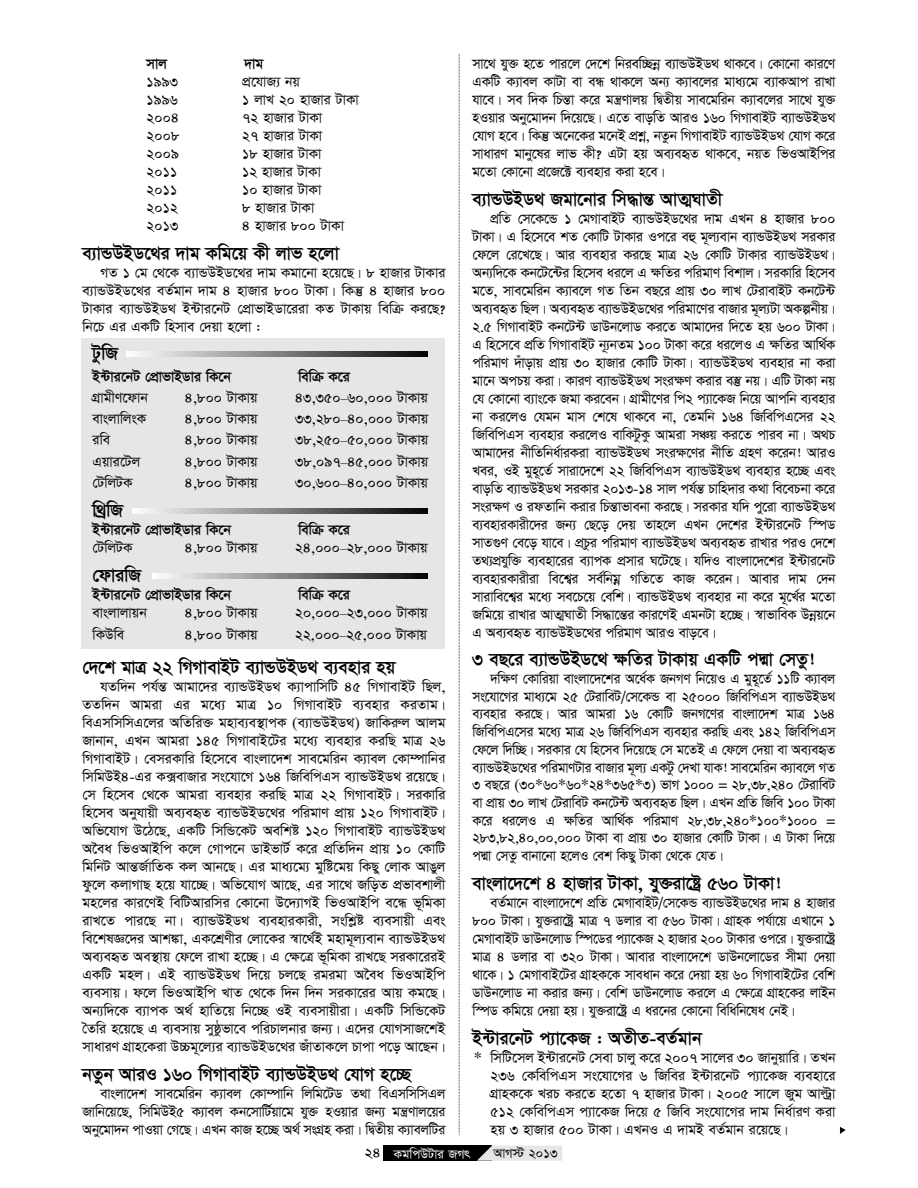
<style>
.page{position:relative;width:918px;height:1188px;background:#fff}
.page>*{position:absolute;margin:0;border:0;box-sizing:border-box;transform-origin:0 0}
.t1{font:700 21px "Sutonny MJ";color:#000}
.t2{font:16.5px/18px "Sutonny MJ";color:#000;text-align:justify}
.t3{font:16.5px/17.7px "Sutonny MJ";color:#000;text-align:justify;scale:.96 1}
.t4{font:700 16.5px "Sutonny MJ";color:#000}
.t5{font:15px "Sutonny MJ";color:#fff}
.t6{font:15px "Sutonny MJ";color:#000}
.s1{font-family:"Times New Roman";font-size:13.5px}
.s2{font-size:16.5px;color:#000}
</style>
<div class="page">
<div style="left:81px;top:338px;width:363px;height:310px;background:#e6e6e6"></div>
<svg style="left:459px;top:54px;width:1px;height:1082px"></svg>
<svg style="left:840px;top:1127px;width:6px;height:7px"></svg>
<svg style="left:127px;top:351px;width:300px;height:5px"></svg>
<svg style="left:133px;top:508px;width:294px;height:6px;background:#808080"></svg>
<svg style="left:153px;top:574px;width:274px;height:5px"></svg>
<div style="left:384px;top:1146px;width:108px;height:15px;background:#000"></div>
<svg style="left:477px;top:1146px;width:85px;height:15px"></svg>
<p class="t4" style="left:147px;top:54px;width:22px">MVJ</p>
<p class="t4" style="left:244px;top:54px;width:20px">`VG</p>
<p class="t2" style="left:147px;top:73px;width:33px">1993</p>
<p class="t2" style="left:242px;top:73px;width:59px">CÖ‡HVR¨ BQ</p>
<p class="t2" style="left:147px;top:91px;width:33px">1996</p>
<p class="t2" style="left:242px;top:91px;width:118px">1 JVL 20 NVRVI UVKV</p>
<p class="t2" style="left:147px;top:109px;width:34px">2004</p>
<p class="t2" style="left:242px;top:109px;width:81px">72 NVRVI UVKV</p>
<p class="t2" style="left:147px;top:127px;width:34px">2008</p>
<p class="t2" style="left:242px;top:127px;width:81px">27 NVRVI UVKV</p>
<p class="t2" style="left:147px;top:145px;width:34px">2009</p>
<p class="t2" style="left:242px;top:145px;width:81px">18 NVRVI UVKV</p>
<p class="t2" style="left:147px;top:163px;width:32px">2011</p>
<p class="t2" style="left:242px;top:163px;width:80px">12 NVRVI UVKV</p>
<p class="t2" style="left:147px;top:181px;width:32px">2011</p>
<p class="t2" style="left:242px;top:181px;width:81px">10 NVRVI UVKV</p>
<p class="t2" style="left:147px;top:199px;width:33px">2012</p>
<p class="t2" style="left:242px;top:199px;width:74px">8 NVRVI UVKV</p>
<p class="t2" style="left:147px;top:217px;width:33px">2013</p>
<p class="t2" style="left:242px;top:217px;width:103px">4 NVRVI 800 UVKV</p>
<p class="t1" style="left:82px;top:241px;width:258px">E¨VÛDBW‡_I `VG KWG‡Q KX JVF N‡JV</p>
<p class="t2" style="left:82px;top:264px;width:364px;text-indent:18px">MZ 1 †G †_‡K E¨VÛDBW‡_I `VG KGV‡BV N‡Q‡Q| 8 NVRVI UVKVI E¨VÛDBW‡_I EZ©GVB `VG 4 NVRVI 800 UVKV| WKŠ‘4 NVRVI 800<br>UVKVI E¨VÛDBW_ B›UVI‡BU †CÖVFVBWV‡IIV KZ UVKVQ WEWΜ KI‡Q?<br>WB‡P GI GKWU WNMVE †`QV N‡JV :</p>
<p class="t1" style="left:93px;top:342px;width:27px">UZWR</p>
<p class="t4" style="left:93px;top:367px;width:140px">B›UVI‡BU †CÖVFVBWVI WK‡B</p>
<p class="t4" style="left:299px;top:367px;width:53px">WEWΜ K‡I</p>
<p class="t2" style="left:93px;top:389px;width:57px">MÖVGXY‡DVB</p>
<p class="t2" style="left:185px;top:389px;width:74px">4,800 UVKVQ</p>
<p class="t2" style="left:295px;top:389px;width:134px">43,350<span class="s1">–</span>60,000 UVKVQ</p>
<p class="t2" style="left:93px;top:411px;width:55px">EVSJVWJSK</p>
<p class="t2" style="left:185px;top:411px;width:74px">4,800 UVKVQ</p>
<p class="t2" style="left:295px;top:411px;width:135px">33,280<span class="s1">–</span>40,000 UVKVQ</p>
<p class="t2" style="left:93px;top:432px;width:19px">IWE</p>
<p class="t2" style="left:185px;top:432px;width:74px">4,800 UVKVQ</p>
<p class="t2" style="left:295px;top:432px;width:135px">38,250<span class="s1">–</span>50,000 UVKVQ</p>
<p class="t2" style="left:93px;top:453px;width:49px">GQVI‡UJ</p>
<p class="t2" style="left:185px;top:453px;width:74px">4,800 UVKVQ</p>
<p class="t2" style="left:295px;top:453px;width:135px">38,097<span class="s1">–</span>45,000 UVKVQ</p>
<p class="t2" style="left:93px;top:474px;width:41px">†UWJUK</p>
<p class="t2" style="left:185px;top:474px;width:74px">4,800 UVKVQ</p>
<p class="t2" style="left:295px;top:474px;width:134px">30,600<span class="s1">–</span>40,000 UVKVQ</p>
<p class="t1" style="left:93px;top:498px;width:32px">W_ªWR</p>
<p class="t4" style="left:93px;top:520px;width:140px">B›UVI‡BU †CÖVFVBWVI WK‡B</p>
<p class="t4" style="left:299px;top:520px;width:53px">WEWΜ K‡I</p>
<p class="t2" style="left:93px;top:539px;width:41px">†UWJUK</p>
<p class="t2" style="left:185px;top:539px;width:74px">4,800 UVKVQ</p>
<p class="t2" style="left:295px;top:539px;width:134px">24,000<span class="s1">–</span>28,000 UVKVQ</p>
<p class="t1" style="left:93px;top:564px;width:50px">†DVIWR</p>
<p class="t4" style="left:93px;top:586px;width:140px">B›UVI‡BU †CÖVFVBWVI WK‡B</p>
<p class="t4" style="left:299px;top:586px;width:53px">WEWΜ K‡I</p>
<p class="t2" style="left:93px;top:605px;width:56px">EVSJVJVQB</p>
<p class="t2" style="left:185px;top:605px;width:74px">4,800 UVKVQ</p>
<p class="t2" style="left:295px;top:605px;width:134px">20,000<span class="s1">–</span>23,000 UVKVQ</p>
<p class="t2" style="left:93px;top:626px;width:33px">WKDWE</p>
<p class="t2" style="left:185px;top:626px;width:74px">4,800 UVKVQ</p>
<p class="t2" style="left:295px;top:626px;width:133px">22,000<span class="s1">–</span>25,000 UVKVQ</p>
<p class="t1" style="left:82px;top:656px;width:314px">†`‡K GVÎ 22 WMMVEVBU E¨VÛDBW_ E¨ENVI NQ</p>
<p class="t2" style="left:82px;top:678px;width:366px;text-indent:18px">HZW`B CH©ŠÍAVGV‡`I E¨VÛDBW_ K¨VCVWMWU 45 WMMVEVBU WQJ, ZZW`B AVGIV GI G‡A¨ GVÎ 10 WMMVEVBU E¨ENVI KIZVG| WEGMWMWMG‡JI AWZWI³ GNVE¨E¯’VCK (E¨VÛDBW_) RVWKIÆJ AVJG RVBVB, GLB AVGIV 145 WMMVEVB‡UI G‡A¨ E¨ENVI KIWQ GVÎ 26<br>WMMVEVBU| †EMIKVWI WN‡M‡E EVSJV‡`K MVE‡GWIB K¨VEJ †KV¤ÚVWBI WMWGDB4-GI K·EVRVI MS‡HV‡M 164 WRWEWCGM E¨VÛDBW_ I‡Q‡Q| †M WN‡ME †_‡K AVGIV E¨ENVI KIWQ GVÎ 22 WMMVEVBU| MIKVWI WN‡ME ABYHVQX AE¨EÜZ E¨VÛDBW‡_I CWIGVY CÖVQ 120 WMMVEVBU| AWF‡HVM D‡V‡Q, GKWU WMWÛ‡KU AEWKÓ 120 WMMVEVBU E¨VÛDBW_ A‰EA WFIAVBWC K‡J †MVC‡B WVBFVU© K‡I CÖWZW`B CÖVQ 10 †KVWU WGWBU AVŠÍR©VWZK KJ AVB‡Q| GI GVA¨‡G¨ GYWÓ‡GQ WKQY†JVK AVOYJ DZ‡J KJVMVQ N‡Q HV‡”Q| AWF‡HVM AV‡Q, GI MV‡_ RWOZ CÖFVEKVJX GN‡JI KVI‡YB WEWUAVIWMI †KV‡BV D‡`¨VMB WFIAVBWC E‡Ü F~WGKV IVL‡Z CVI‡Q BV| E¨VÛDBW_ E¨ENVIKVIX, MSWKØÓ E¨EMVQX GES WE‡KLÁ‡`I AVK¼V, GK‡KÖYXI †JV‡KI ¯^V‡_©B GNVG~J¨EVB E¨VÛDBW_ AE¨EÜZ AE¯’VQ †D‡J IVLV N‡”Q| G †¶‡Î F~WGKV IVL‡Q MIKV‡IIB GKWU GNJ| GB E¨VÛDBW_ W`‡Q PJ‡Q IGIGV A‰EA WFIAVBWC E¨EMVQ| D‡J WFIAVBWC LVZ †_‡K W`B W`B MIKV‡II AVQ KG‡Q| AB¨W`‡K E¨VCK A_© NVWZ‡Q WB‡”Q IB E¨EMVQXIV| GKWU WMWÛ‡KU ˆZWI N‡Q‡Q G E¨EMVQ MYÔZFV‡E CWIPVJBVI RB¨| G‡`I †HVMMVR‡KB MVAVIY MÖVN‡KIV D”PG~‡J¨I E¨VÛDBW‡_I RUVZVK‡J PVCV C‡O AV‡QB|</p>
<p class="t1" style="left:82px;top:1062px;width:330px">BZZB AVII 160 WMMVEVBU E¨VÛDBW_ †HVM N‡”Q</p>
<p class="t2" style="left:83px;top:1085px;width:364px;text-indent:18px">EVSJV‡`K MVE‡GWIB K¨VEJ †KV¤ÚVWB WJWG‡UW Z_V WEGMWMWMGJ RVWB‡Q‡Q, WMWGDB5 K¨VEJ KB‡MVWUQ© V‡G H³Y NIQVI RB¨ GŠY¿ VJ‡QI AB‡YGV`B CVIQV †M‡Q| GLB KVR N‡”Q A_© MSMNÖ KIV| WØZXQ K¨VEJWUI</p>
<p class="t2" style="left:472px;top:55px;width:364px">MV‡_ H³Y N‡Z CVI‡J †`‡K WBIEW”QBŒ E¨VÛDBW_ _VK‡E| †KV‡BV KVI‡Y GKWU K¨VEJ KVUV EV EÜ _VK‡J AB¨ K¨VE‡JI GVA¨‡G E¨VKAVC IVLV HV‡E| ME W`K WPŠVÍK‡I GŠY¿ VJQ WØZXQ MVE‡GWIB K¨VE‡JI MV‡_ H³Y NIQVI AB‡YGV`B W`‡Q‡Q| G‡Z EVOWZ AVII 160 WMMVEVBU E¨VÛDBW_ †HVM N‡E| WKŠ‘A‡B‡KI G‡BB CKÖ,Œ BZBZ WMMVEVBU E¨VÛDBW_ †HVM K‡I MVAVIY GVB‡YLI JVF KX? GUV NQ AE¨EÜZ _VK‡E, BQZ WFIAVBWCI G‡ZV †KV‡BV C‡ÖR‡± E¨ENVI KIV N‡E|</p>
<p class="t1" style="left:472px;top:187px;width:251px">E¨VÛDBW_ RGV‡BVI WM×VŠÍAVZ¥NVZX</p>
<p class="t2" style="left:472px;top:210px;width:364px;text-indent:18px">CWÖZ †M‡K‡Û 1 †GMVEVBU E¨VÛDBW‡_I `VG GLB 4 NVRVI 800<br>UVKV| G WN‡M‡E KZ †KVWU UVKVI IC‡I EÛ GJ~ ¨EVB E¨VÛDBW_ MIKVI †D‡J †I‡L‡Q| AVI E¨ENVI KI‡Q GVÎ 26 †KVWU UVKVI E¨VÛDBW_| AB¨W`‡K KB‡U‡›UI WN‡ME AI‡J G ¶WZI CWIGVY WEKVJ| MIKVWI WN‡ME G‡Z, MVE‡GWIB K¨VE‡J MZ WZB EQ‡I CVÖQ 30 JVL †UIVEVBU KB‡U›U AE¨EÜZ WQJ| AE¨EÜZ E¨VÛDBW‡_I CWIGV‡YI EVRVI GJ~ ¨UV AKÍBXQ| 2.5 WMMVEVBU KB‡U›U WVDB‡JVW KI‡Z AVGV‡`I W`‡Z NQ 600 UVKV| G WN‡M‡E CWÖZ WMMVEVBU B¨~BZG 100 UVKV K‡I AI‡JI G ¶WZI AVW_K© CWIGVY `VUOVQ CVÖQ 30 NVRVI †KVWU UVKV| E¨VÛDBW_ E¨ENVI BV KIV GV‡B ACPQ KIV| KVIY E¨VÛDBW_ MSI¶Y KIVI E¯‘BQ| GWU UVKV BQ †H †KV‡BV E¨VS‡K RGV KI‡EB| MVÖGX‡YI WC2 C¨V‡KR WB‡Q AVCWB E¨ENVI BV KI‡JI †HGB GVM †K‡L _VK‡E BV, †ZGWB 164 WRWEWCG‡MI 22<br>WRWEWCGM E¨ENVI KI‡JI EVWKUKZ ZAVGIV MÂQ KI‡Z CVIE BV| A_P AVGV‡`I BXWZWBAV© IKIV E¨VÛDBW_ MSI¶‡YI BXWZ MNÖY K‡IB! AVII LEI, IB GNY‡~Z© MVIV‡`‡K 22 WRWEWCGM E¨VÛDBW_ E¨ENVI N‡”Q GES EVOWZ E¨VÛDBW_ MIKVI 2013-14 MVJ CHŠ© ÍPVWN`VI K_V WE‡EPBV K‡I MSI¶Y I IDZVWB KIVI WPŠVÍFVEBV KI‡Q| MIKVI HW` C‡YIV E¨VÛDBW_ E¨ENVIKVIX‡`I RB¨ †Q‡O †`Q ZVN‡J GLB †`‡KI B›UVI‡BU W¯ÚW MVZ¸Y †E‡O HV‡E| CPÖIZ CWIGVY E¨VÛDBW_ AE¨EÜZ IVLVI CII †`‡K Z_¨CHÖWY³ E¨ENV‡II E¨VCK CMÖVI N‡U‡Q| HW`I EVSJV‡`‡KI B›UVI‡BU E¨ENVIKVIXIV WE‡KI¦ MEW© BGŒ MWZ‡Z KVR K‡IB| AVEVI `VG †`B MVIVWE‡KI¦ G‡A¨ ME‡P‡Q †EWK| E¨VÛDBW_ E¨ENVI BV K‡I G‡~LI© G‡ZV RWG‡Q IVLVI AVZ¥NVZX WM×V‡ŠIÍ KVI‡YB GGBUV N‡”Q| ¯V^ FVWEK DBQŒ ‡B G AE¨EÜZ E¨VÛDBW‡_I CWIGVY AVII EVO‡E|</p>
<p class="t1" style="left:472px;top:648px;width:343px">3 EQ‡I E¨VÛDBW‡_ ¶WZI UVKVQ GKWU CÙV †MZZ!</p>
<p class="t3" style="left:472px;top:671px;width:380px;text-indent:18px">`W¶Y †KVWIQV EVSJV‡`‡KI A‡AK© RBMY WB‡QI G GNY‡~Z© 11WU K¨VEJ MS‡HV‡MI GVA¨‡G 25 †UIVWEU/†M‡KÛ EV 25000 WRWEWCGM E¨VÛDBW_ E¨ENVI KI‡Q| AVI AVGIV 16 †KVWU RBM‡YI EVSJV‡`K GVÎ 164<br>WRWEWCG‡MI G‡A¨ GVÎ 26 WRWEWCGM E¨ENVI KIWQ GES 142 WRWEWCGM †D‡J W`W”Q| MIKVI †H WN‡ME W`‡Q‡Q †M G‡ZB G †D‡J †`QV EV AE¨EÜZ E¨VÛDBW‡_I CWIGVYUVI EVRVI GJ~ ¨ GKUZ†`LV HVK! MVE‡GWIB K¨VE‡J MZ 3 EQ‡I (30*60*60*24*365*3) FVM 1000 = 28,38,240 †UIVWEU EV CVÖQ 30 JVL †UIVWEU KB‡U›U AE¨EÜZ WQJ| GLB CWÖZ WRWE 100 UVKV K‡I AI‡JI G ¶WZI AVW_K© CWIGVY 28,38,240*100*1000 = 283,82,40,00,000 UVKV EV CVÖQ 30 NVRVI †KVWU UVKV| G UVKV W`‡Q CÙV †MZZEVBV‡BV N‡JI †EK WKQYUVKV †_‡K †HZ|</p>
<p class="t1" style="left:472px;top:871px;width:310px">EVSJV‡`‡K 4 NVRVI UVKV, HY³IV‡Óª560 UVKV!</p>
<p class="t3" style="left:472px;top:894px;width:380px;text-indent:18px">EZG© V‡B EVSJV‡`‡K CWÖZ †GMVEVBU/†M‡KÛ E¨VÛDBW‡_I `VG 4 NVRVI 800 UVKV| H³Y IV‡Óª GVÎ 7 WJVI EV 560 UVKV| MVÖNK CHV© ‡Q GLV‡B 1 †GMVEVBU WVDB‡JVW W¯Ú‡WI C¨V‡KR 2 NVRVI 200 UVKVI IC‡I| H³Y IV‡Óª GVÎ 4 WJVI EV 320 UVKV| AVEVI EVSJV‡`‡K WVDB‡JV‡WI MXGV †`QV _V‡K| 1 †GMVEVB‡UI MVÖNK‡K MVEAVB K‡I †`QV NQ 60 WMMVEVB‡UI †EWK WVDB‡JVW BV KIVI RB¨| †EWK WVDB‡JVW KI‡J G †¶‡Î MVÖN‡KI JVBB W¯ÚW KWG‡Q †`QV NQ| H³Y IV‡Óª G AI‡BI †KV‡BV WEWAWB‡LA †BB|</p>
<p class="t1" style="left:472px;top:1026px;width:230px">B›UVI‡BU C¨V‡KR : AZXZ-EZ©GVB</p>
<p class="t2" style="left:491px;top:1049px;width:352px;text-align:left;text-indent:-17px">* WMWU‡MJ B›UVI‡BU †MEV PVJYK‡I 2007 MV‡JI 30 RVBYQVWI| ZLB 236 †KWEWCGM MS‡HV‡MI 6 WRWEI B›UVI‡BU C¨V‡KR E¨ENV‡I MÖVNK‡K LIP KI‡Z N‡ZV 7 NVRVI UVKV| 2005 MV‡J RYG AVËªV 512 †KWEWCGM C¨V‡KR W`‡Q 5 WRWE MS‡HV‡MI `VG WBA©VIY KIV NQ 3 NVRVI 500 UVKV| GLBI G `VGB EZ©GVB I‡Q‡Q|</p>
<p class="t5" style="left:365px;top:1146px;width:107px"><span class="s2">24</span> KGWCDUVI RMR</p>
<p class="t6" style="left:494px;top:1145px;width:66px">AVM÷ 2013</p>
</div>
